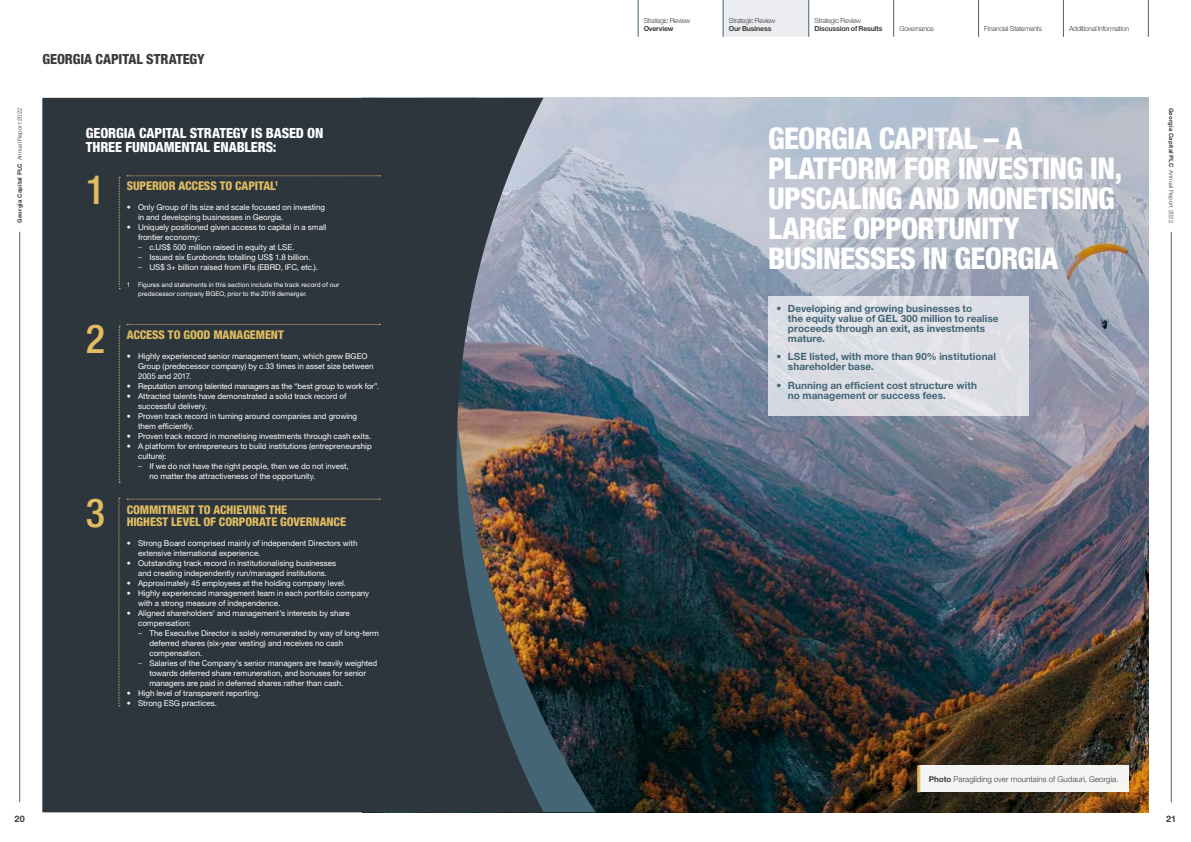
<style>
.page{position:relative;width:1191px;height:842px;background:#fff}
.page>*{position:absolute;margin:0;border:0;box-sizing:border-box;transform-origin:0 0}
.t1{font:500 condensed 40px "Helvetica Neue LT Std";color:#e1bd61}
.t2{font:800 condensed 30px/30px "Helvetica Neue LT Std";letter-spacing:-.025em;color:#fff}
.t3{font:800 condensed 14px/14px "Helvetica Neue LT Std";letter-spacing:-.01em;color:#fff}
.t4{font:800 condensed 14px "Helvetica Neue LT Std";letter-spacing:-.005em;color:#3c3c3b}
.t5{font:800 condensed 12px/12px "Helvetica Neue LT Std";letter-spacing:-.005em;color:#e1bd61}
.t6{font:700 10px/10px "Helvetica Neue LT Std";letter-spacing:.005em;color:#436575}
.t7{font:700 9px "Helvetica Neue LT Std";color:#3c3c3b}
.t8{font:8px/10px "Helvetica Neue LT Std";color:#fff}
.t9{font:300 8px "Helvetica Neue LT Std";letter-spacing:.005em;color:#3c3c3b}
.t10{font:300 7px "Helvetica Neue LT Std";letter-spacing:-.03em;color:#3c3c3b}
.t11{font:700 7px "Helvetica Neue LT Std";letter-spacing:-.02em;color:#3c3c3b}
.t12{font:6.5px/8.5px "Helvetica Neue LT Std";letter-spacing:.01em;color:#fff}
.t13{font:700 6px "Helvetica Neue LT Std";letter-spacing:.02em;color:#3c3c3b}
.s1{font-weight:300}
.s2{font-weight:700}
</style>
<div class="page">
<img style="left:595px;top:98px;width:553px;height:714px">
<img style="left:543px;top:98px;width:52px;height:714px">
<svg style="left:43px;top:98px;width:500px;height:714px;fill:#2e363d"></svg>
<hr style="left:20px;top:232px;width:1px;height:570px;background:#436575">
<hr style="left:1171px;top:232px;width:1px;height:570px;background:#436575">
<div style="left:723px;top:0;width:86px;height:37px;background:#ebecef"></div>
<hr style="left:808px;top:0;width:1px;height:37px;background:#436575">
<hr style="left:893px;top:0;width:1px;height:37px;background:#436575">
<hr style="left:978px;top:0;width:1px;height:37px;background:#436575">
<hr style="left:1063px;top:0;width:1px;height:37px;background:#436575">
<hr style="left:1148px;top:0;width:1px;height:37px;background:#436575">
<hr style="left:638px;top:0;width:1px;height:37px;background:#436575">
<hr style="left:723px;top:0;width:1px;height:37px;background:#436575">
<div style="left:768px;top:296px;width:260px;height:119px;background:#dddfe5"></div>
<svg style="left:119px;top:177px;width:1px;height:112px"></svg>
<svg style="left:119px;top:326px;width:1px;height:157px"></svg>
<svg style="left:119px;top:498px;width:1px;height:208px"></svg>
<svg style="left:127px;top:176px;width:253px;height:1px"></svg>
<svg style="left:127px;top:324px;width:253px;height:1px"></svg>
<svg style="left:127px;top:499px;width:253px;height:1px"></svg>
<div style="left:918px;top:765px;width:210px;height:27px;background:#f4f4f3"></div>
<hr style="left:917px;top:765px;width:3px;height:27px;background:#e1bd61">
<p class="t13" style="left:16px;top:223px;width:117px;rotate:-90deg">Georgia Capital PLC <span class="s1">Annual Report 2022</span></p>
<h3 class="t4" style="left:43px;top:50px;width:163px">GEORGIA CAPITAL STRATEGY</h3>
<h3 class="t3" style="left:86px;top:125px;width:239px">GEORGIA CAPITAL STRATEGY IS BASED ON<br>THREE FUNDAMENTAL ENABLERS:</h3>
<h1 class="t1" style="left:86px;top:166px;width:21px">1</h1>
<h3 class="t5" style="left:127px;top:180px;width:153px">SUPERIOR ACCESS TO CAPITAL<sup>1</sup></h3>
<p class="t8" style="left:138px;top:202px;width:188px;text-indent:-11px">• Only Group of its size and scale focused on investing in and developing businesses in Georgia.</p>
<p class="t8" style="left:138px;top:222px;width:190px;text-indent:-11px">• Uniquely positioned given access to capital in a small frontier economy:</p>
<p class="t8" style="left:138px;top:242px;width:158px"><span class="s1">–</span> c.US$ 500 million raised in equity at LSE.</p>
<p class="t8" style="left:138px;top:252px;width:174px"><span class="s1">–</span> Issued six Eurobonds totalling US$ 1.8 billion.</p>
<p class="t8" style="left:138px;top:262px;width:181px"><span class="s1">–</span> US$ 3+ billion raised from IFIs (EBRD, IFC, etc.).</p>
<p class="t12" style="left:138px;top:281px;width:203px;text-indent:-11px">1 Figures and statements in this section include the track record of our predecessor company BGEO, prior to the 2018 demerger.</p>
<h1 class="t1" style="left:86px;top:315px;width:21px">2</h1>
<h3 class="t5" style="left:127px;top:328px;width:158px">ACCESS TO GOOD MANAGEMENT</h3>
<p class="t8" style="left:138px;top:351px;width:237px;text-indent:-11px">• Highly experienced senior management team, which grew BGEO<br>Group (predecessor company) by c.33 times in asset size between<br>2005 and 2017.</p>
<p class="t8" style="left:127px;top:381px;width:254px">• Reputation among talented managers as the “best group to work for”.</p>
<p class="t8" style="left:138px;top:391px;width:210px;text-indent:-11px">• Attracted talents have demonstrated a solid track record of successful delivery.</p>
<p class="t8" style="left:138px;top:411px;width:221px;text-indent:-11px">• Proven track record in turning around companies and growing them efficiently.</p>
<p class="t8" style="left:127px;top:431px;width:246px">• Proven track record in monetising investments through cash exits.</p>
<p class="t8" style="left:138px;top:441px;width:235px;text-indent:-11px">• A platform for entrepreneurs to build institutions (entrepreneurship culture):</p>
<p class="t8" style="left:149px;top:461px;width:201px;text-indent:-11px"><span class="s1">–</span> If we do not have the right people, then we do not invest, no matter the attractiveness of the opportunity.</p>
<h1 class="t1" style="left:86px;top:489px;width:21px">3</h1>
<h3 class="t5" style="left:127px;top:503px;width:221px">COMMITMENT TO ACHIEVING THE<br>HIGHEST LEVEL OF CORPORATE GOVERNANCE</h3>
<p class="t8" style="left:138px;top:538px;width:221px;text-indent:-11px">• Strong Board comprised mainly of independent Directors with extensive international experience.</p>
<p class="t8" style="left:127px;top:558px;width:211px;text-align:center">• Outstanding track record in institutionalising businesses and creating independently run/managed institutions.</p>
<p class="t8" style="left:127px;top:578px;width:221px">• Approximately 45 employees at the holding company level.</p>
<p class="t8" style="left:138px;top:588px;width:233px;text-indent:-11px">• Highly experienced management team in each portfolio company with a strong measure of independence.</p>
<p class="t8" style="left:138px;top:608px;width:213px;text-indent:-11px">• Aligned shareholders’ and management’s interests by share compensation:</p>
<p class="t8" style="left:149px;top:628px;width:231px;text-indent:-11px"><span class="s1">–</span> The Executive Director is solely remunerated by way of long-term deferred shares (six-year vesting) and receives no cash compensation.</p>
<p class="t8" style="left:149px;top:658px;width:229px;text-indent:-11px"><span class="s1">–</span> Salaries of the Company’s senior managers are heavily weighted towards deferred share remuneration, and bonuses for senior managers are paid in deferred shares rather than cash.</p>
<p class="t8" style="left:127px;top:688px;width:135px">• High level of transparent reporting.</p>
<p class="t8" style="left:127px;top:698px;width:92px">• Strong ESG practices.</p>
<p class="t10" style="left:643px;top:16px;width:48px">Strategic Review</p>
<p class="t11" style="left:643px;top:24px;width:31px">Overview</p>
<p class="t10" style="left:729px;top:16px;width:48px">Strategic Review</p>
<p class="t11" style="left:729px;top:24px;width:44px">Our Business</p>
<p class="t10" style="left:899px;top:24px;width:36px">Governance</p>
<p class="t10" style="left:1069px;top:24px;width:62px">Additional Information</p>
<p class="t10" style="left:814px;top:16px;width:48px">Strategic Review</p>
<p class="t11" style="left:814px;top:24px;width:70px">Discussion of Results</p>
<p class="t10" style="left:984px;top:24px;width:59px">Financial Statements</p>
<h2 class="t2" style="left:768px;top:123px;width:355px">GEORGIA CAPITAL – A<br>PLATFORM FOR INVESTING IN,<br>UPSCALING AND MONETISING<br>LARGE OPPORTUNITY<br>BUSINESSES IN GEORGIA</h2>
<p class="t6" style="left:788px;top:303px;width:212px;text-indent:-11px">• Developing and growing businesses to<br>the equity value of GEL 300 million to realise proceeds through an exit, as investments mature.</p>
<p class="t6" style="left:788px;top:352px;width:209px;text-indent:-11px">• LSE listed, with more than 90% institutional shareholder base.</p>
<p class="t6" style="left:788px;top:380px;width:190px;text-indent:-11px">• Running an efficient cost structure with no management or success fees.</p>
<p class="t13" style="left:1174px;top:108px;width:117px;rotate:90deg">Georgia Capital PLC <span class="s1">Annual Report 2022</span></p>
<p class="t9" style="left:928px;top:774px;width:191px"><span class="s2">Photo</span> Paragliding over mountains of Gudauri, Georgia.</p>
<p class="t7" style="left:14px;top:814px;width:12px">20</p>
<p class="t7" style="left:1166px;top:814px;width:11px">21</p>
</div>
